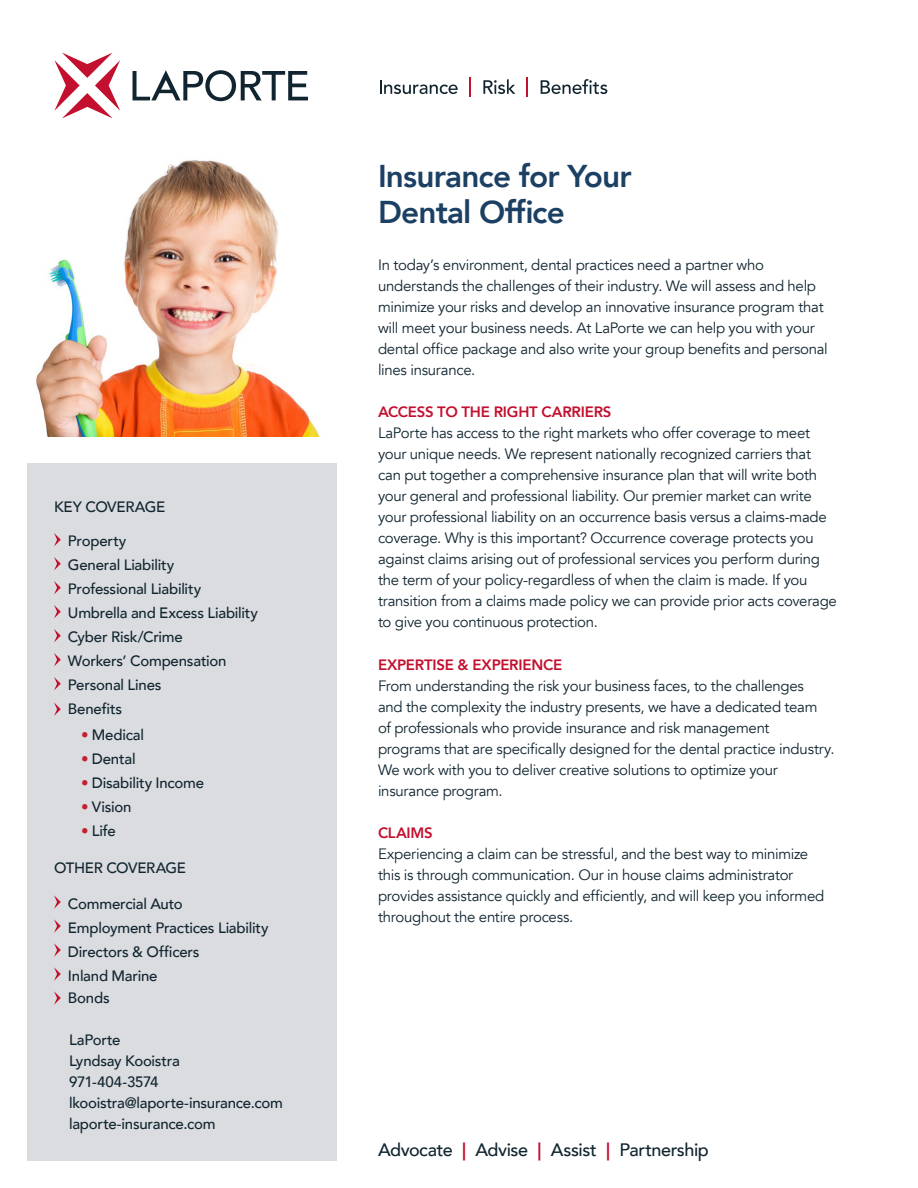
<style>
.page{position:relative;width:918px;height:1188px;background:#fff}
.page>*{position:absolute;margin:0;border:0;box-sizing:border-box;transform-origin:0 0}
.t1{font:800 31.5px/36px "Avenir";letter-spacing:-.025em;color:#1b4064}
.t2{font:500 18px "Avenir";letter-spacing:-.025em;color:#112530}
.t3{font:15px/21px "Avenir";letter-spacing:-.02em;color:#112530}
.t4{font:500 15px "Avenir";letter-spacing:-.015em;color:#112530}
.s1{color:#c42031}
.s2{font-weight:800;color:#c3102f}
</style>
<div class="page">
<div style="left:27px;top:463px;width:310px;height:698px;background:#dadcdf"></div>
<svg style="left:133px;top:70px;width:175px;height:31px"></svg>
<svg style="left:54px;top:53px;width:66px;height:65px"></svg>
<svg style="left:380px;top:80px;width:78px;height:14px"></svg>
<svg style="left:469px;top:78px;width:2px;height:19px"></svg>
<svg style="left:483px;top:79px;width:32px;height:15px"></svg>
<svg style="left:527px;top:78px;width:1px;height:19px"></svg>
<svg style="left:541px;top:79px;width:66px;height:15px"></svg>
<svg style="left:54px;top:533px;width:7px;height:13px"></svg>
<svg style="left:54px;top:557px;width:7px;height:13px"></svg>
<svg style="left:54px;top:581px;width:7px;height:13px"></svg>
<svg style="left:54px;top:605px;width:7px;height:13px"></svg>
<svg style="left:54px;top:629px;width:7px;height:13px"></svg>
<svg style="left:54px;top:653px;width:7px;height:13px"></svg>
<svg style="left:54px;top:677px;width:7px;height:13px"></svg>
<svg style="left:54px;top:702px;width:7px;height:14px"></svg>
<svg style="left:54px;top:895px;width:7px;height:14px"></svg>
<svg style="left:54px;top:919px;width:7px;height:14px"></svg>
<svg style="left:54px;top:943px;width:7px;height:14px"></svg>
<svg style="left:54px;top:967px;width:7px;height:14px"></svg>
<svg style="left:54px;top:991px;width:7px;height:14px"></svg>
<img style="left:36px;top:160px;width:284px;height:277px">
<p class="t4" style="left:54px;top:493px;width:113px">KEY COVERAGE</p>
<p class="t4" style="left:68px;top:528px;width:60px">Property</p>
<p class="t4" style="left:68px;top:552px;width:108px">General Liability</p>
<p class="t4" style="left:68px;top:576px;width:135px">Professional Liability</p>
<p class="t4" style="left:68px;top:600px;width:192px">Umbrella and Excess Liability</p>
<p class="t4" style="left:68px;top:624px;width:116px">Cyber Risk/Crime</p>
<p class="t4" style="left:68px;top:648px;width:160px">Workers’ Compensation</p>
<p class="t4" style="left:68px;top:672px;width:95px">Personal Lines</p>
<p class="t4" style="left:68px;top:696px;width:56px">Benefits</p>
<p class="t4" style="left:81px;top:722px;width:65px"><span class="s1">•</span> Medical</p>
<p class="t4" style="left:81px;top:746px;width:56px"><span class="s1">•</span> Dental</p>
<p class="t4" style="left:81px;top:770px;width:125px"><span class="s1">•</span> Disability Income</p>
<p class="t4" style="left:81px;top:794px;width:52px"><span class="s1">•</span> Vision</p>
<p class="t4" style="left:81px;top:818px;width:36px"><span class="s1">•</span> Life</p>
<p class="t4" style="left:54px;top:854px;width:134px">OTHER COVERAGE</p>
<p class="t4" style="left:68px;top:891px;width:116px">Commercial Auto</p>
<p class="t4" style="left:68px;top:915px;width:202px">Employment Practices Liability</p>
<p class="t4" style="left:68px;top:939px;width:133px">Directors &amp; Officers</p>
<p class="t4" style="left:68px;top:963px;width:91px">Inland Marine</p>
<p class="t4" style="left:68px;top:985px;width:43px">Bonds</p>
<p class="t4" style="left:69px;top:1027px;width:53px">LaPorte</p>
<p class="t4" style="left:69px;top:1048px;width:112px">Lyndsay Kooistra</p>
<p class="t4" style="left:69px;top:1069px;width:91px">971-404-3574</p>
<p class="t4" style="left:69px;top:1090px;width:215px">lkooistra@laporte-insurance.com</p>
<p class="t4" style="left:69px;top:1111px;width:148px">laporte-insurance.com</p>
<p class="t1" style="left:378px;top:158px;width:255px">Insurance for Your<br>Dental Office</p>
<p class="t3" style="left:378px;top:255px;width:451px">In today’s environment, dental practices need a partner who understands the challenges of their industry. We will assess and help minimize your risks and develop an innovative insurance program that will meet your business needs. At LaPorte we can help you with your dental office package and also write your group benefits and personal lines insurance.</p>
<p class="t3" style="left:378px;top:402px;width:460px"><span class="s2">ACCESS TO THE RIGHT CARRIERS<br></span>LaPorte has access to the right markets who offer coverage to meet your unique needs. We represent nationally recognized carriers that can put together a comprehensive insurance plan that will write both your general and professional liability. Our premier market can write your professional liability on an occurrence basis versus a claims-made coverage. Why is this important? Occurrence coverage protects you against claims arising out of professional services you perform during the term of your policy-regardless of when the claim is made. If you transition from a claims made policy we can provide prior acts coverage to give you continuous protection.</p>
<p class="t3" style="left:378px;top:655px;width:458px"><span class="s2">EXPERTISE &amp; EXPERIENCE<br></span>From understanding the risk your business faces, to the challenges<br>and the complexity the industry presents, we have a dedicated team<br>of professionals who provide insurance and risk management programs that are specifically designed for the dental practice industry.<br>We work with you to deliver creative solutions to optimize your insurance program.</p>
<p class="t3" style="left:378px;top:823px;width:448px"><span class="s2">CLAIMS<br></span>Experiencing a claim can be stressful, and the best way to minimize this is through communication. Our in house claims administrator provides assistance quickly and efficiently, and will keep you informed throughout the entire process.</p>
<p class="t2" style="left:378px;top:1134px;width:332px">Advocate <span class="s2">|</span> Advise <span class="s2">|</span> Assist <span class="s2">|</span> Partnership</p>
</div>
